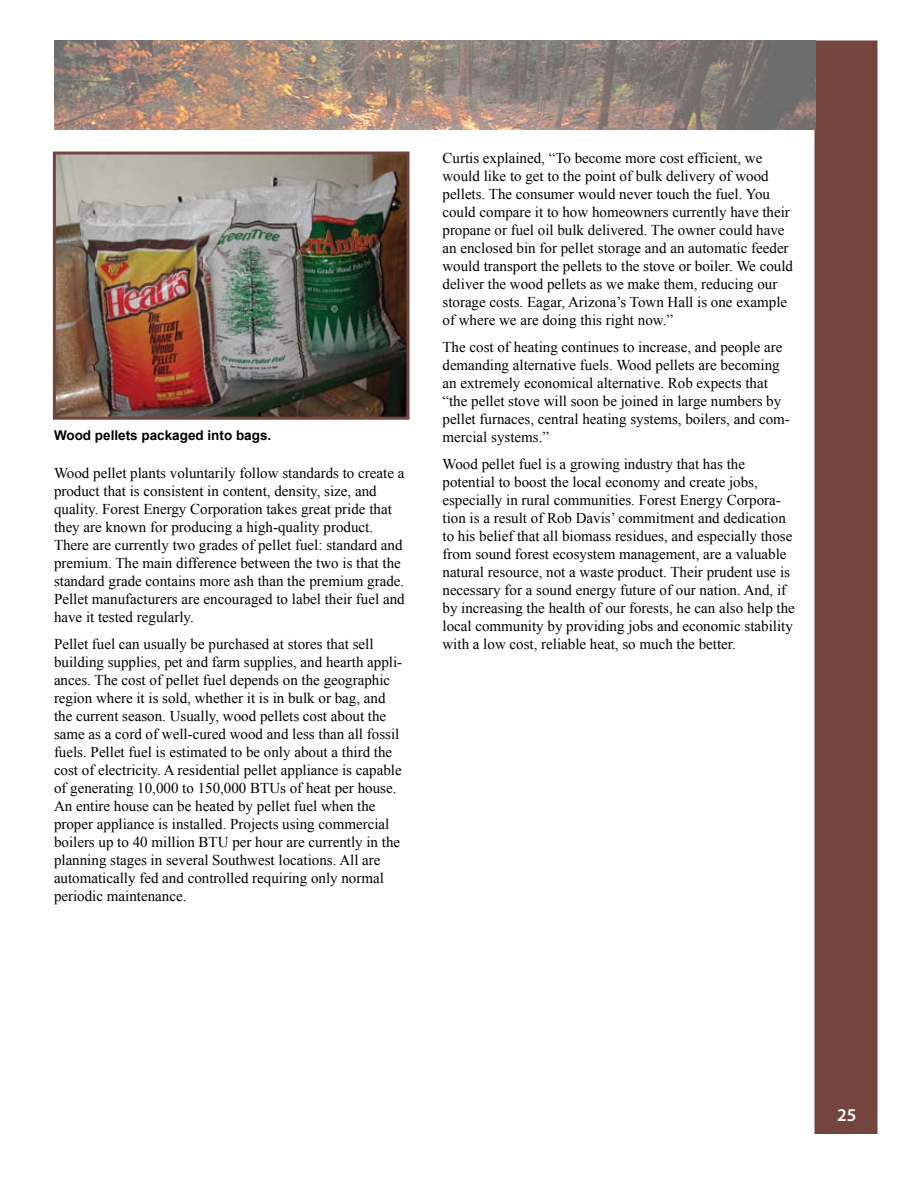
<style>
.page{position:relative;width:918px;height:1188px;background:#fff}
.page>*{position:absolute;margin:0;border:0;box-sizing:border-box;transform-origin:0 0}
.t1{font:600 18px "Myriad Pro";color:#fff}
.t2{font:15px/18px "Times New Roman";color:#000}
.t3{font:700 13.5px "Arial";color:#000}
</style>
<div class="page">
<div style="left:815px;top:41px;width:62px;height:1092px;background:#74453e"></div>
<div style="left:814px;top:40px;width:64px;height:1094px;border:2px solid #74453c"></div>
<img style="left:54px;top:40px;width:762px;height:90px">
<img style="left:57px;top:156px;width:349px;height:260px">
<div style="left:53px;top:152px;width:357px;height:268px;border:3px solid #74453e"></div>
<p class="t3" style="left:54px;top:427px;width:219px">Wood pellets packaged into bags.</p>
<p class="t2" style="left:54px;top:464px;width:352px">Wood pellet plants voluntarily follow standards to create a product that is consistent in content, density, size, and quality. Forest Energy Corporation takes great pride that they are known for producing a high-quality product.<br>There are currently two grades of pellet fuel: standard and premium. The main difference between the two is that the standard grade contains more ash than the premium grade.<br>Pellet manufacturers are encouraged to label their fuel and have it tested regularly.</p>
<p class="t2" style="left:54px;top:635px;width:350px">Pellet fuel can usually be purchased at stores that sell building supplies, pet and farm supplies, and hearth appli&shy;ances. The cost of pellet fuel depends on the geographic region where it is sold, whether it is in bulk or bag, and the current season. Usually, wood pellets cost about the same as a cord of well-cured wood and less than all fossil fuels. Pellet fuel is estimated to be only about a third the cost of electricity. A residential pellet appliance is capable of generating 10,000 to 150,000 BTUs of heat per house.<br>An entire house can be heated by pellet fuel when the proper appliance is installed. Projects using commercial boilers up to 40 million BTU per hour are currently in the planning stages in several Southwest locations. All are automatically fed and controlled requiring only normal periodic maintenance.</p>
<p class="t2" style="left:442px;top:149px;width:352px">Curtis explained, “To become more cost efficient, we would like to get to the point of bulk delivery of wood pellets. The consumer would never touch the fuel. You could compare it to how homeowners currently have their propane or fuel oil bulk delivered. The owner could have an enclosed bin for pellet storage and an automatic feeder would transport the pellets to the stove or boiler. We could deliver the wood pellets as we make them, reducing our storage costs. Eagar, Arizona’s Town Hall is one example of where we are doing this right now.”</p>
<p class="t2" style="left:442px;top:338px;width:349px">The cost of heating continues to increase, and people are demanding alternative fuels. Wood pellets are becoming an extremely economical alternative. Rob expects that “the pellet stove will soon be joined in large numbers by pellet furnaces, central heating systems, boilers, and com&shy;mercial systems.”</p>
<p class="t2" style="left:442px;top:455px;width:354px">Wood pellet fuel is a growing industry that has the potential to boost the local economy and create jobs, especially in rural communities. Forest Energy Corpora&shy;tion is a result of Rob Davis’ commitment and dedication to his belief that all biomass residues, and especially those from sound forest ecosystem management, are a valuable natural resource, not a waste product. Their prudent use is necessary for a sound energy future of our nation. And, if by increasing the health of our forests, he can also help the local community by providing jobs and economic stability with a low cost, reliable heat, so much the better.</p>
<p class="t1" style="left:837px;top:1104px;width:21px">25</p>
</div>
